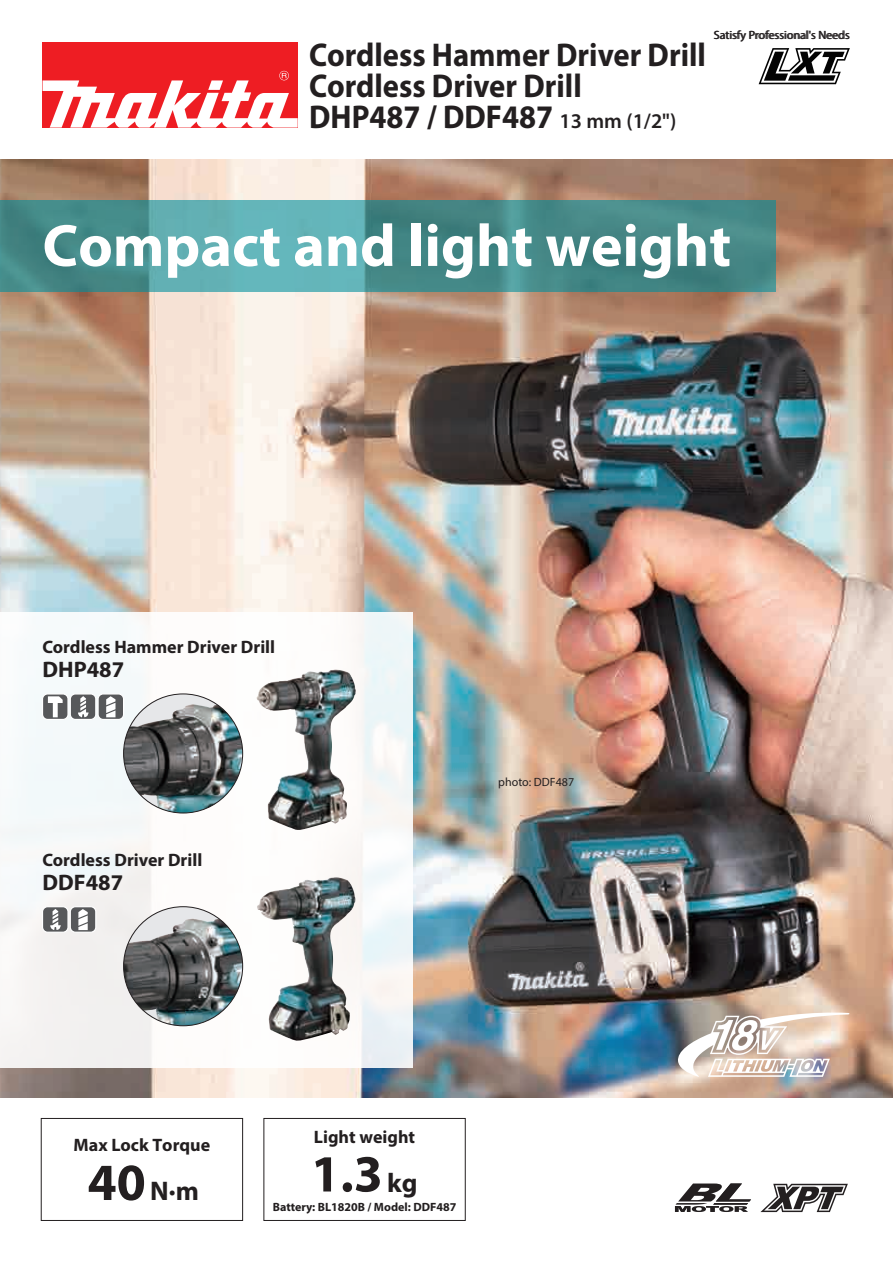
<style>
.page{position:relative;width:893px;height:1263px;background:#fff}
.page>*{position:absolute;margin:0;border:0;box-sizing:border-box;transform-origin:0 0}
.t1{font:700 60px "Myriad Pro";color:#fff}
.t2{font:700 52.5px "Myriad Pro";color:#231f20}
.t3{font:700 33px "Myriad Pro";color:#231f20;scale:.93 1}
.t4{font:700 27px "Myriad Pro";color:#231f20}
.t5{font:700 22.5px "Myriad Pro";color:#231f20}
.t6{font:700 18px "Myriad Pro";color:#231f20}
.t7{font:12px "Myriad Pro";color:#231f20}
.t8{font:700 12px "Myriad Pro";color:#231f20}
.s1{font-weight:600;font-size:21px}
.s2{font-size:52.5px}
.s3{font-size:27px}
</style>
<div class="page">
<img style="left:0;top:159px;width:893px;height:939px">
<div style="left:0;top:613px;width:412px;height:455px;background:#f7f9fa"></div>
<svg style="left:0;top:200px;width:776px;height:92px;background:#4c9393"></svg>
<img style="left:256px;top:669px;width:91px;height:161px">
<img style="left:257px;top:877px;width:93px;height:164px">
<div style="left:124px;top:907px;width:119px;height:119px;background:#e6e7e9;border-radius:50%"></div>
<img style="left:124px;top:918px;width:119px;height:108px">
<div style="left:124px;top:694px;width:119px;height:119px;background:#e6e7e9;border-radius:50%"></div>
<img style="left:124px;top:704px;width:119px;height:109px">
<svg style="left:677px;top:1012px;width:172px;height:65px"></svg>
<div style="left:41px;top:1118px;width:202px;height:103px;border:1px solid #231f20"></div>
<div style="left:263px;top:1118px;width:203px;height:103px;border:1px solid #231f20"></div>
<svg style="left:675px;top:1183px;width:76px;height:29px"></svg>
<svg style="left:761px;top:1183px;width:87px;height:30px"></svg>
<svg style="left:760px;top:1184px;width:88px;height:28px"></svg>
<div style="left:43px;top:43px;width:255px;height:85px;background:#ee1d23"></div>
<svg style="left:43px;top:71px;width:255px;height:57px"></svg>
<svg style="left:759px;top:48px;width:91px;height:36px"></svg>
<div style="left:70px;top:694px;width:26px;height:25px;background:#57585a;border-radius:5px"></div>
<div style="left:70px;top:693px;width:26px;height:27px;border:1px solid #fff;border-radius:5px"></div>
<svg style="left:78px;top:696px;width:11px;height:21px"></svg>
<div style="left:43px;top:694px;width:25px;height:25px;background:#57585a;border-radius:5px"></div>
<div style="left:42px;top:693px;width:27px;height:27px;border:1px solid #fff;border-radius:5px"></div>
<svg style="left:48px;top:696px;width:15px;height:21px"></svg>
<div style="left:98px;top:694px;width:26px;height:25px;background:#57585a;border-radius:5px"></div>
<div style="left:97px;top:693px;width:27px;height:27px;border:1px solid #fff;border-radius:5px"></div>
<svg style="left:106px;top:696px;width:9px;height:21px"></svg>
<div style="left:43px;top:907px;width:25px;height:25px;background:#57585a;border-radius:5px"></div>
<div style="left:42px;top:906px;width:27px;height:27px;border:1px solid #fff;border-radius:5px"></div>
<svg style="left:50px;top:909px;width:11px;height:21px"></svg>
<div style="left:70px;top:907px;width:26px;height:25px;background:#57585a;border-radius:5px"></div>
<div style="left:70px;top:906px;width:26px;height:27px;border:1px solid #fff;border-radius:5px"></div>
<svg style="left:78px;top:909px;width:10px;height:21px"></svg>
<h3 class="t3" style="left:309px;top:33px;width:428px">Cordless Hammer Driver Drill</h3>
<h3 class="t3" style="left:309px;top:64px;width:294px">Cordless Driver Drill</h3>
<h3 class="t3" style="left:309px;top:95px;width:396px">DHP487 / DDF487 <span class="s1">13 mm (1/2")</span></h3>
<p class="t7" style="left:714px;top:27px;width:138px">Satisfy Professional's Needs</p>
<h1 class="t1" style="left:43px;top:207px;width:690px">Compact and light weight</h1>
<p class="t6" style="left:43px;top:636px;width:234px">Cordless Hammer Driver Drill</p>
<p class="t5" style="left:43px;top:655px;width:83px">DHP487</p>
<p class="t6" style="left:43px;top:848px;width:161px">Cordless Driver Drill</p>
<p class="t5" style="left:43px;top:868px;width:82px">DDF487</p>
<p class="t7" style="left:498px;top:774px;width:77px">photo: DDF487</p>
<p class="t6" style="left:74px;top:1133px;width:138px">Max Lock Torque</p>
<h3 class="t4" style="left:88px;top:1173px;width:113px"><span class="s2">40</span> N∙m</h3>
<p class="t6" style="left:314px;top:1125px;width:103px">Light weight</p>
<h2 class="t2" style="left:311px;top:1139px;width:108px">1.3 <span class="s3">kg</span></h2>
<p class="t8" style="left:273px;top:1199px;width:185px">Battery: BL1820B / Model: DDF487</p>
</div>
